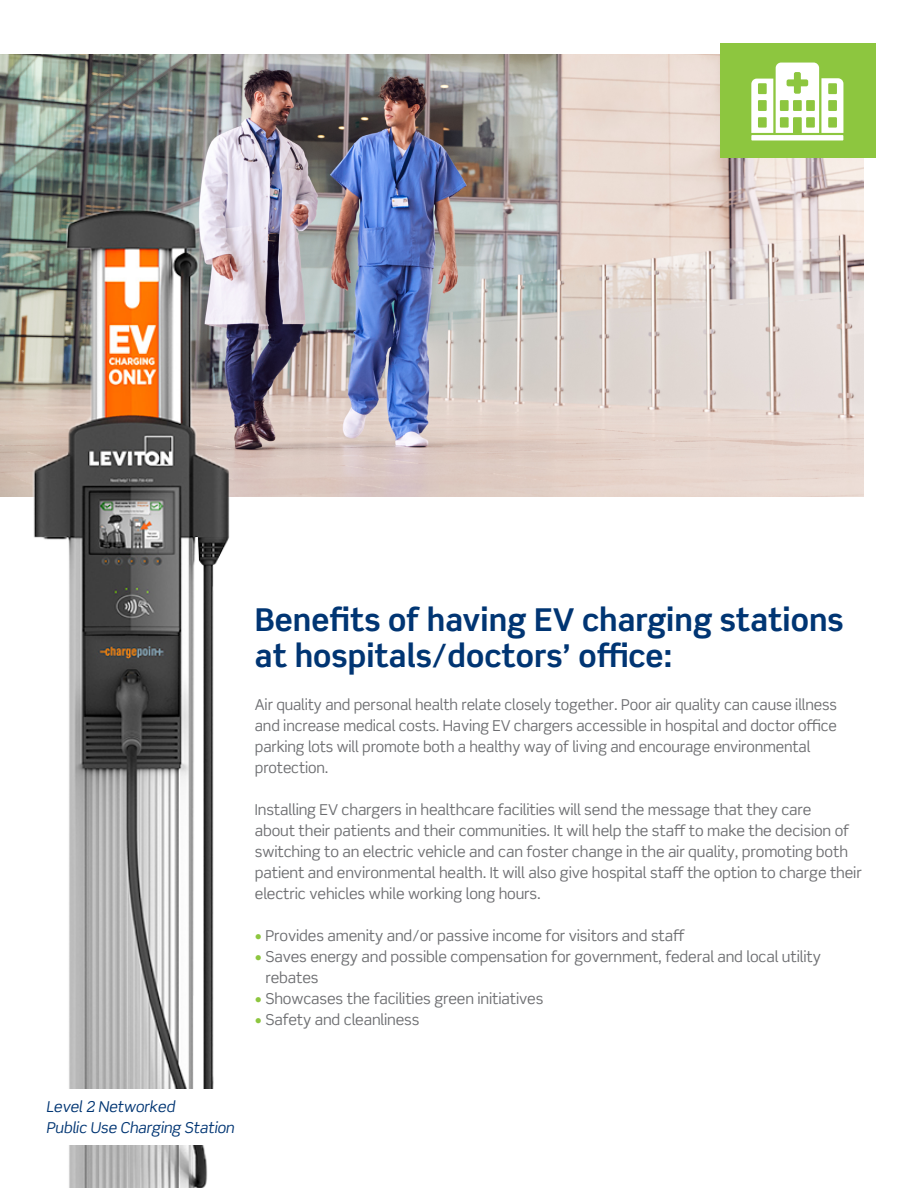
<style>
.page{position:relative;width:918px;height:1188px;background:#fff}
.page>*{position:absolute;margin:0;border:0;box-sizing:border-box;transform-origin:0 0}
.t1{font:700 31.5px/36px "Scene Std";color:#003573}
.t2{font:15px/21px "Scene Std";letter-spacing:-.01em;color:#6d6e71}
.t3{font:italic 15px/21px "Scene Std";letter-spacing:-.01em;color:#003573}
.s1{color:#8dc63f}
</style>
<div class="page">
<img style="left:0;top:54px;width:864px;height:443px">
<img style="left:19px;top:153px;width:252px;height:1035px">
<div style="left:720px;top:43px;width:156px;height:115px;background:#8dc63f"></div>
<svg style="left:751px;top:63px;width:92px;height:77px"></svg>
<div style="left:39px;top:1089px;width:204px;height:56px;background:#fff"></div>
<h1 class="t1" style="left:255px;top:601px;width:590px">Benefits of having EV charging stations at hospitals/doctors’ office:</h1>
<p class="t2" style="left:255px;top:694px;width:584px">Air quality and personal health relate closely together. Poor air quality can cause illness and increase medical costs. Having EV chargers accessible in hospital and doctor office parking lots will promote both a healthy way of living and encourage environmental protection.</p>
<p class="t2" style="left:255px;top:799px;width:608px">Installing EV chargers in healthcare facilities will send the message that they care<br>about their patients and their communities. It will help the staff to make the decision of switching to an electric vehicle and can foster change in the air quality, promoting both patient and environmental health. It will also give hospital staff the option to charge their electric vehicles while working long hours.</p>
<p class="t2" style="left:255px;top:925px;width:432px"><span class="s1">•</span> Provides amenity and/or passive income for visitors and staff</p>
<p class="t2" style="left:265px;top:946px;width:557px;text-indent:-11px"><span class="s1">•</span> Saves energy and possible compensation for government, federal and local utility rebates</p>
<p class="t2" style="left:255px;top:988px;width:290px"><span class="s1">•</span> Showcases the facilities green initiatives</p>
<p class="t2" style="left:255px;top:1009px;width:166px"><span class="s1">•</span> Safety and cleanliness</p>
<p class="t3" style="left:46px;top:1096px;width:190px">Level 2 Networked<br>Public Use Charging Station</p>
</div>
